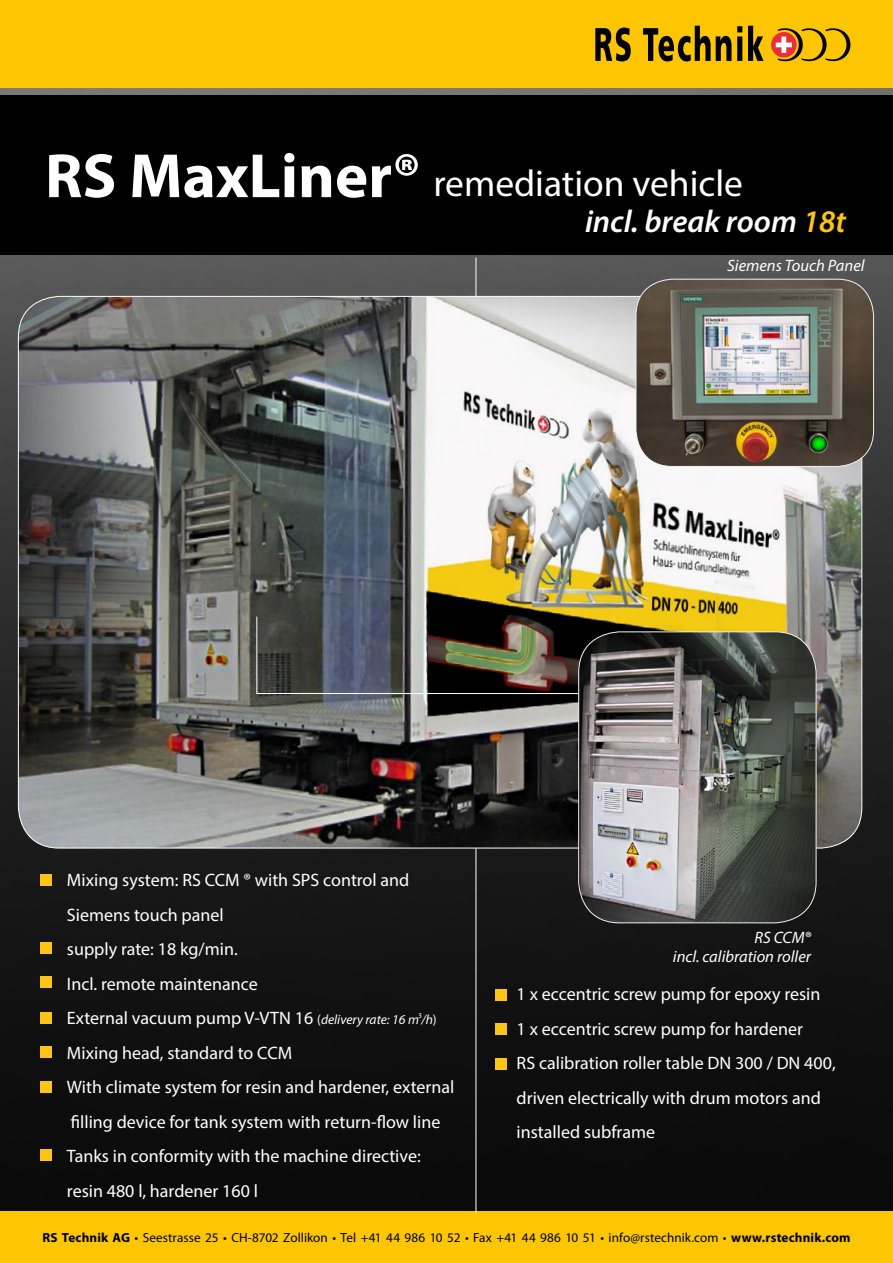
<style>
.page{position:relative;width:893px;height:1263px;background:#fff}
.page>*{position:absolute;margin:0;border:0;box-sizing:border-box;transform-origin:0 0}
.t1{font:37.5px "Myriad Pro";color:#fff}
.t2{font:italic 600 31.5px "Myriad Pro";color:#fff}
.t3{font:18px/34.5px "Myriad Pro";color:#fff}
.t4{font:italic 16.5px/19.5px "Myriad Pro";color:#fff;text-align:right}
.t5{font:13.2px "Myriad Pro";color:#000}
.t6{font:7.5px "Myriad Pro";color:#fff}
.s1{font-weight:700;font-size:63px}
.s2{color:#fcc416}
.s3{font-size:13.5px}
.s4{font-style:italic;font-size:13.5px}
.s5{font-weight:700}
</style>
<div class="page">
<img style="left:0;top:87px;width:893px;height:1125px">
<img style="left:18px;top:296px;width:844px;height:552px">
<img style="left:636px;top:279px;width:238px;height:187px">
<div style="left:636px;top:279px;width:238px;height:188px;border:1px solid #f2f2f2;border-radius:36px"></div>
<img style="left:579px;top:632px;width:237px;height:291px">
<div style="left:578px;top:631px;width:238px;height:292px;border:1px solid #f2f2f2;border-radius:41px"></div>
<div style="left:40px;top:874px;width:12px;height:12px;background:#fcc416"></div>
<div style="left:495px;top:989px;width:12px;height:11px;background:#fcc416"></div>
<div style="left:495px;top:1023px;width:12px;height:12px;background:#fcc416"></div>
<div style="left:495px;top:1057px;width:12px;height:12px;background:#fcc416"></div>
<div style="left:40px;top:942px;width:12px;height:12px;background:#fcc416"></div>
<div style="left:40px;top:976px;width:12px;height:12px;background:#fcc416"></div>
<div style="left:40px;top:1046px;width:12px;height:12px;background:#fcc416"></div>
<div style="left:40px;top:1012px;width:12px;height:12px;background:#fcc416"></div>
<div style="left:40px;top:1081px;width:12px;height:12px;background:#fcc416"></div>
<div style="left:40px;top:1149px;width:12px;height:12px;background:#fcc416"></div>
<div style="left:0;top:0;width:893px;height:87px;background:#fdc600"></div>
<div style="left:0;top:96px;width:893px;height:159px;background:#000"></div>
<div style="left:0;top:1212px;width:893px;height:51px;background:#fdc600"></div>
<svg style="left:595px;top:26px;width:255px;height:35px"></svg>
<img style="left:256px;top:616px;width:323px;height:78px">
<hr style="left:476px;top:258px;width:1px;height:38px;background:#fff">
<hr style="left:476px;top:848px;width:1px;height:364px;background:#fff">
<h1 class="t1" style="left:45px;top:160px;width:699px"><span class="s1">RS MaxLiner®</span> remediation vehicle</h1>
<h2 class="t2" style="left:585px;top:201px;width:262px">incl. break room <span class="s2">18t</span></h2>
<p class="t4" style="left:727px;top:256px;width:139px">Siemens Touch Panel</p>
<p class="t3" style="left:67px;top:863px;width:389px">Mixing system: RS CCM ® with SPS control and Siemens touch panel<br>supply rate: 18 kg/min.<br>Incl. remote maintenance<br>External vacuum pump V-VTN 16 <span class="s3">(</span><span class="s4">delivery rate: 16 m /h</span><span class="s3">)<br></span>Mixing head, standard to CCM<br>With climate system for resin and hardener, external filling device for tank system with return-flow line Tanks in conformity with the machine directive: resin 480 l, hardener 160 l</p>
<p class="t6" style="left:418px;top:1011px;width:5px">3</p>
<p class="t4" style="left:673px;top:927px;width:140px">RS CCM®<br>incl. calibration roller</p>
<p class="t3" style="left:517px;top:976px;width:321px">1 x eccentric screw pump for epoxy resin<br>1 x eccentric screw pump for hardener<br>RS calibration roller table DN 300 / DN 400, driven electrically with drum motors and installed subframe</p>
<p class="t5" style="left:43px;top:1230px;width:809px"><span class="s5">RS Technik AG</span> • Seestrasse 25 • CH-8702 Zollikon • Tel +41 44 986 10 52 • Fax +41 44 986 10 51 • info@rstechnik.com • <span class="s5">www.rstechnik.com</span></p>
</div>
